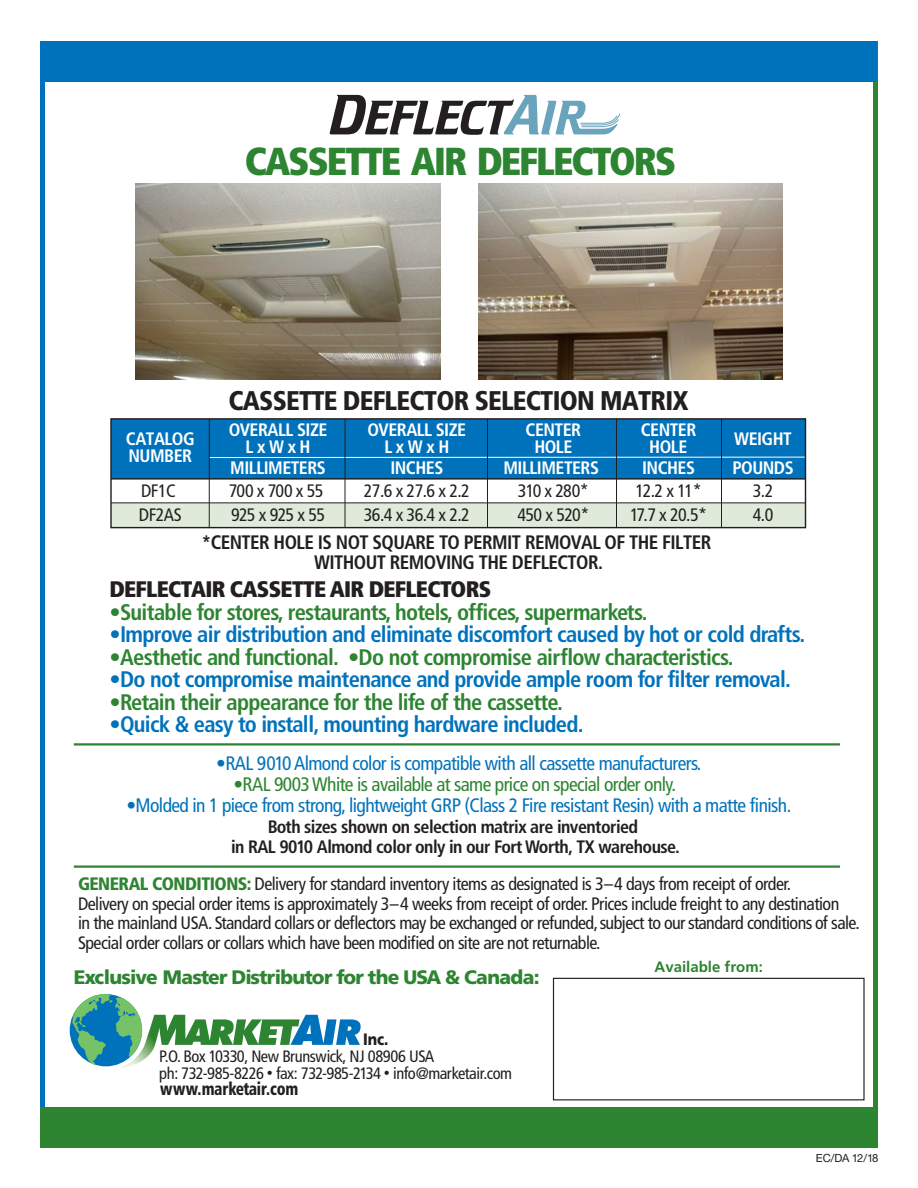
<style>
.page{position:relative;width:918px;height:1188px;background:#fff}
.page>*{position:absolute;margin:0;border:0;box-sizing:border-box;transform-origin:0 0}
.t1{font:900 condensed 39px "Frutiger";letter-spacing:-.05em;color:#2d8431}
.t2{font:900 condensed 27px "Frutiger";letter-spacing:-.03em;color:#231f20}
.t3{font:700 condensed 22.5px "Frutiger";letter-spacing:-.03em;color:#0072bc}
.t4{font:700 condensed 22.5px "Frutiger";letter-spacing:-.03em;color:#2d8431}
.t5{font:900 condensed 22.5px "Frutiger";letter-spacing:-.03em;color:#231f20}
.t6{font:condensed 19.5px "Frutiger";letter-spacing:-.03em;color:#0072bc}
.t7{font:700 condensed 19.5px/19.5px "Frutiger";letter-spacing:-.03em;color:#231f20;text-align:center}
.t8{font:condensed 19.5px "Frutiger";letter-spacing:-.03em;color:#2d8431}
.t9{font:900 19.5px "Frutiger";letter-spacing:-.04em;color:#2d8431}
.t10{font:condensed 18px/19.5px "Frutiger";letter-spacing:-.03em;color:#231f20}
.t11{font:700 condensed 18px "Frutiger";letter-spacing:-.03em;color:#fff}
.t12{font:700 condensed 18px/19.5px "Frutiger";letter-spacing:-.03em;color:#231f20;text-align:center}
.t13{font:900 condensed 18px "Frutiger";letter-spacing:-.015em;color:#231f20;scale:.86 1}
.t14{font:condensed 16.5px/16.5px "Frutiger";letter-spacing:-.03em;color:#231f20}
.t15{font:900 16.5px "Frutiger";color:#231f20;scale:.86 1}
.t16{font:700 15px "Frutiger";color:#2d8431}
.t17{font:11.25px "Helvetica Neue";letter-spacing:-.065em;color:#231f20}
.s1{font-weight:900;color:#2d8431}
.s2{font-size:12px}
</style>
<div class="page">
<div style="left:873px;top:41px;width:5px;height:1107px;background:#2d8431"></div>
<div style="left:40px;top:41px;width:838px;height:40px;background:#0072bc"></div>
<div style="left:40px;top:41px;width:5px;height:1107px;background:#0072bc"></div>
<div style="left:40px;top:1107px;width:838px;height:41px;background:#2d8431"></div>
<div style="left:111px;top:419px;width:695px;height:60px;background:#0072bc"></div>
<div style="left:111px;top:503px;width:695px;height:25px;background:#e0eadb"></div>
<hr style="left:111px;top:478px;width:695px;height:2px;background:#231f20">
<hr style="left:209px;top:457px;width:597px;height:1px;background:#fff">
<hr style="left:111px;top:503px;width:695px;height:1px;background:#231f20">
<div style="left:110px;top:418px;width:696px;height:110px;border:1px solid #231f20"></div>
<hr style="left:209px;top:419px;width:1px;height:109px;background:#231f20">
<hr style="left:345px;top:419px;width:1px;height:109px;background:#231f20">
<hr style="left:487px;top:419px;width:1px;height:109px;background:#231f20">
<hr style="left:616px;top:419px;width:1px;height:109px;background:#231f20">
<hr style="left:721px;top:419px;width:1px;height:109px;background:#231f20">
<hr style="left:805px;top:419px;width:1px;height:109px;background:#231f20">
<hr style="left:74px;top:743px;width:766px;height:3px;background:#2d8431">
<hr style="left:74px;top:865px;width:766px;height:3px;background:#2d8431">
<div style="left:553px;top:978px;width:312px;height:122px;border:1px solid #231f20"></div>
<svg style="left:72px;top:994px;width:289px;height:74px"></svg>
<svg style="left:330px;top:95px;width:291px;height:40px"></svg>
<img style="left:479px;top:183px;width:304px;height:196px">
<img style="left:136px;top:183px;width:304px;height:196px">
<h1 class="t1" style="left:245px;top:146px;width:433px">CASSETTE AIR DEFLECTORS</h1>
<p class="t11" style="left:126px;top:432px;width:70px">CATALOG</p>
<p class="t11" style="left:129px;top:449px;width:65px">NUMBER</p>
<h2 class="t2" style="left:229px;top:390px;width:462px">CASSETTE DEFLECTOR SELECTION MATRIX</h2>
<p class="t11" style="left:229px;top:423px;width:100px">OVERALL SIZE</p>
<p class="t11" style="left:367px;top:423px;width:100px">OVERALL SIZE</p>
<p class="t11" style="left:526px;top:423px;width:57px">CENTER</p>
<p class="t11" style="left:641px;top:423px;width:57px">CENTER</p>
<p class="t11" style="left:734px;top:432px;width:59px">WEIGHT</p>
<p class="t11" style="left:246px;top:440px;width:67px">L x W x H</p>
<p class="t11" style="left:384px;top:440px;width:67px">L x W x H</p>
<p class="t11" style="left:534px;top:440px;width:40px">HOLE</p>
<p class="t11" style="left:649px;top:440px;width:40px">HOLE</p>
<p class="t11" style="left:230px;top:461px;width:97px">MILLIMETERS</p>
<p class="t11" style="left:390px;top:461px;width:54px">INCHES</p>
<p class="t11" style="left:503px;top:461px;width:97px">MILLIMETERS</p>
<p class="t11" style="left:642px;top:461px;width:54px">INCHES</p>
<p class="t11" style="left:732px;top:461px;width:63px">POUNDS</p>
<p class="t10" style="left:141px;top:482px;width:36px">DF1C</p>
<p class="t10" style="left:229px;top:482px;width:96px">700 x 700 x 55</p>
<p class="t10" style="left:364px;top:482px;width:108px">27.6 x 27.6 x 2.2</p>
<p class="t10" style="left:518px;top:482px;width:72px">310 x 280*</p>
<p class="t10" style="left:636px;top:482px;width:68px">12.2 x 11*</p>
<p class="t10" style="left:753px;top:482px;width:22px">3.2</p>
<p class="t10" style="left:139px;top:506px;width:44px">DF2AS</p>
<p class="t10" style="left:231px;top:506px;width:96px">925 x 925 x 55</p>
<p class="t10" style="left:364px;top:506px;width:108px">36.4 x 36.4 x 2.2</p>
<p class="t10" style="left:517px;top:506px;width:73px">450 x 520*</p>
<p class="t10" style="left:630px;top:506px;width:79px">17.7 x 20.5*</p>
<p class="t10" style="left:753px;top:506px;width:22px">4.0</p>
<p class="t7" style="left:201px;top:534px;width:511px">*CENTER HOLE IS NOT SQUARE TO PERMIT REMOVAL OF THE FILTER<br>WITHOUT REMOVING THE DEFLECTOR.</p>
<p class="t5" style="left:110px;top:580px;width:383px">DEFLECTAIR CASSETTE AIR DEFLECTORS</p>
<p class="t4" style="left:110px;top:603px;width:540px">•Suitable for stores, restaurants, hotels, offices, supermarkets.</p>
<p class="t3" style="left:110px;top:625px;width:697px">•Improve air distribution and eliminate discomfort caused by hot or cold drafts.</p>
<p class="t4" style="left:110px;top:648px;width:626px">•Aesthetic and functional. •Do not compromise airflow characteristics.</p>
<p class="t3" style="left:110px;top:670px;width:683px">•Do not compromise maintenance and provide ample room for filter removal.</p>
<p class="t4" style="left:110px;top:693px;width:455px">•Retain their appearance for the life of the cassette.</p>
<p class="t3" style="left:110px;top:715px;width:476px">•Quick &amp; easy to install, mounting hardware included.</p>
<p class="t6" style="left:216px;top:755px;width:487px">•RAL 9010 Almond color is compatible with all cassette manufacturers.</p>
<p class="t8" style="left:233px;top:777px;width:444px">•RAL 9003 White is available at same price on special order only.</p>
<p class="t6" style="left:126px;top:797px;width:666px">•Molded in 1 piece from strong, lightweight GRP (Class 2 Fire resistant Resin) with a matte finish.</p>
<p class="t12" style="left:231px;top:819px;width:450px">Both sizes shown on selection matrix are inventoried<br>in RAL 9010 Almond color only in our Fort Worth, TX warehouse.</p>
<p class="t10" style="left:78px;top:876px;width:783px"><span class="s1">GENERAL CONDITIONS:</span> Delivery for standard inventory items as designated is 3–4 days from receipt of order.<br>Delivery on special order items is approximately 3–4 weeks from receipt of order. Prices include freight to any destination<br>in the mainland USA. Standard collars or deflectors may be exchanged or refunded, subject to our standard conditions of sale.<br>Special order collars or collars which have been modified on site are not returnable.</p>
<p class="t9" style="left:74px;top:970px;width:467px">Exclusive Master Distributor for the USA &amp; Canada:</p>
<p class="t15" style="left:363px;top:1033px;width:31px">Inc.</p>
<p class="t14" style="left:159px;top:1050px;width:355px">P.O. Box 10330, New Brunswick, NJ 08906 USA<br>ph: 732-985-8226 <span class="s2">•</span> fax: 732-985-2134 <span class="s2">•</span> info@marketair.com</p>
<p class="t13" style="left:160px;top:1082px;width:162px">www.marketair.com</p>
<p class="t16" style="left:655px;top:961px;width:110px">Available from:</p>
<p class="t17" style="left:816px;top:1154px;width:64px">EC/DA 12/18</p>
</div>
